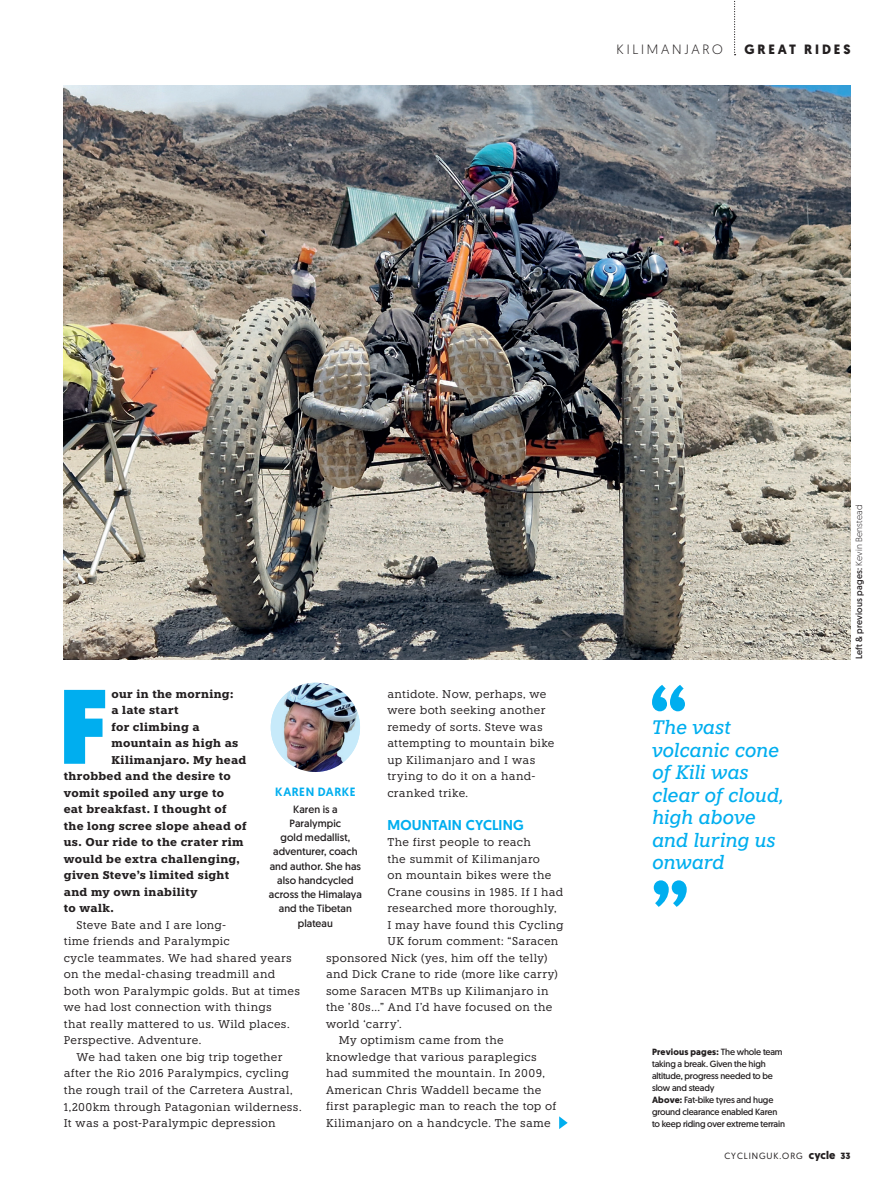
<style>
.page{position:relative;width:893px;height:1191px;background:#fff}
.page>*{position:absolute;margin:0;border:0;box-sizing:border-box;transform-origin:0 0}
.t1{font:900 105.6px "Geomanist";color:#00aeef}
.t2{font:italic 500 19.5px/22.5px "Knile";letter-spacing:-.02em;color:#00aeef}
.t3{font:500 14.25px "Geomanist";letter-spacing:.01em;color:#00aeef}
.t4{font:300 13.5px "Geomanist";letter-spacing:.205em;color:#231f20}
.t5{font:700 13.5px "Geomanist";letter-spacing:.215em;color:#231f20}
.t6{font:500 12px "Geomanist";letter-spacing:.04em;color:#00aeef}
.t7{font:11.25px/16.5px "Knile";letter-spacing:.02em;color:#231f20}
.t8{font:700 11.25px "Knile";letter-spacing:.025em;color:#231f20}
.t9{font:10.5px/14.2px "Geomanist";letter-spacing:.01em;color:#231f20;text-align:center}
.t10{font:9px/12px "Geomanist";letter-spacing:-.015em;color:#231f20}
.t11{font:9px "Geomanist";letter-spacing:.02em;color:#231f20}
.t12{font:9px "Geomanist";letter-spacing:.1em;color:#231f20}
.s1{font-weight:300}
.s2{font-weight:700}
.s3{font-weight:700;font-size:11.25px}
</style>
<div class="page">
<svg style="left:734px;top:0;width:2px;height:55px"></svg>
<img style="left:271px;top:682px;width:89px;height:90px;border-radius:45px">
<img style="left:64px;top:85px;width:786px;height:574px">
<svg style="left:654px;top:880px;width:33px;height:27px"></svg>
<svg style="left:652px;top:685px;width:33px;height:26px"></svg>
<svg style="left:559px;top:1116px;width:9px;height:13px"></svg>
<p class="t4" style="left:617px;top:40px;width:108px">KILIMANJARO</p>
<p class="t5" style="left:744px;top:40px;width:108px">GREAT RIDES</p>
<h1 class="t1" style="left:58px;top:655px;width:52px">F</h1>
<p class="t8" style="left:111px;top:686px;width:124px">our in the morning:</p>
<p class="t7" style="left:387px;top:685px;width:169px">antidote. Now, perhaps, we were both seeking another remedy of sorts. Steve was attempting to mountain bike up Kilimanjaro and I was trying to do it on a hand&shy;cranked trike.</p>
<p class="t3" style="left:387px;top:815px;width:138px">MOUNTAIN CYCLING</p>
<p class="t7" style="left:387px;top:834px;width:145px">The first people to reach</p>
<p class="t7" style="left:387px;top:850px;width:154px">the summit of Kilimanjaro</p>
<p class="t7" style="left:387px;top:867px;width:166px">on mountain bikes were the</p>
<p class="t7" style="left:387px;top:883px;width:177px">Crane cousins in 1985. If I had</p>
<p class="t7" style="left:387px;top:900px;width:171px">researched more thoroughly,</p>
<p class="t7" style="left:387px;top:916px;width:178px">I may have found this Cycling</p>
<p class="t7" style="left:387px;top:933px;width:173px">UK forum comment: “Saracen</p>
<p class="t7" style="left:326px;top:949px;width:223px">sponsored Nick (yes, him off the telly)</p>
<p class="t7" style="left:326px;top:966px;width:234px">and Dick Crane to ride (more like carry)</p>
<p class="t7" style="left:326px;top:982px;width:224px">some Saracen MTBs up Kilimanjaro in</p>
<p class="t7" style="left:326px;top:999px;width:228px">the ’80s…” And I’d have focused on the</p>
<p class="t7" style="left:326px;top:1015px;width:77px">world ‘carry’.</p>
<p class="t7" style="left:339px;top:1032px;width:166px">My optimism came from the</p>
<p class="t7" style="left:326px;top:1048px;width:212px">knowledge that various paraplegics</p>
<p class="t7" style="left:326px;top:1065px;width:220px">had summited the mountain. In 2009,</p>
<p class="t7" style="left:326px;top:1081px;width:217px">American Chris Waddell became the</p>
<p class="t7" style="left:326px;top:1098px;width:232px">first paraplegic man to reach the top of</p>
<p class="t7" style="left:326px;top:1114px;width:226px">Kilimanjaro on a handcycle. The same</p>
<p class="t8" style="left:111px;top:703px;width:69px">a late start</p>
<p class="t8" style="left:111px;top:719px;width:90px">for climbing a</p>
<p class="t8" style="left:111px;top:736px;width:129px">mountain as high as</p>
<p class="t8" style="left:111px;top:752px;width:136px">Kilimanjaro. My head</p>
<p class="t8" style="left:64px;top:769px;width:168px">throbbed and the desire to</p>
<p class="t8" style="left:64px;top:785px;width:162px">vomit spoiled any urge to</p>
<p class="t8" style="left:64px;top:802px;width:164px">eat breakfast. I thought of</p>
<p class="t8" style="left:64px;top:818px;width:184px">the long scree slope ahead of</p>
<p class="t8" style="left:64px;top:835px;width:181px">us. Our ride to the crater rim</p>
<p class="t8" style="left:64px;top:851px;width:178px">would be extra challenging,</p>
<p class="t8" style="left:64px;top:868px;width:167px">given Steve’s limited sight</p>
<p class="t8" style="left:64px;top:884px;width:135px">and my own inability</p>
<p class="t8" style="left:64px;top:901px;width:52px">to walk.</p>
<p class="t7" style="left:77px;top:916px;width:151px">Steve Bate and I are long-</p>
<p class="t7" style="left:64px;top:933px;width:167px">time friends and Paralympic</p>
<p class="t7" style="left:64px;top:949px;width:230px">cycle teammates. We had shared years</p>
<p class="t7" style="left:64px;top:966px;width:213px">on the medal-chasing treadmill and</p>
<p class="t7" style="left:64px;top:982px;width:238px">both won Paralympic golds. But at times</p>
<p class="t7" style="left:64px;top:999px;width:210px">we had lost connection with things</p>
<p class="t7" style="left:64px;top:1015px;width:227px">that really mattered to us. Wild places.</p>
<p class="t7" style="left:64px;top:1032px;width:139px">Perspective. Adventure.</p>
<p class="t7" style="left:77px;top:1048px;width:207px">We had taken one big trip together</p>
<p class="t7" style="left:64px;top:1065px;width:227px">after the Rio 2016 Paralympics, cycling</p>
<p class="t7" style="left:64px;top:1081px;width:230px">the rough trail of the Carretera Austral,</p>
<p class="t7" style="left:64px;top:1098px;width:239px">1,200km through Patagonian wilderness.</p>
<p class="t7" style="left:64px;top:1114px;width:213px">It was a post-Paralympic depression</p>
<p class="t6" style="left:275px;top:784px;width:82px">KAREN DARKE</p>
<p class="t9" style="left:269px;top:801px;width:94px">Karen is a<br>Paralympic<br>gold medallist, adventurer, coach and author. She has also handcycled across the Himalaya and the Tibetan plateau</p>
<h2 class="t2" style="left:652px;top:716px;width:133px">The vast volcanic cone of Kili was clear of cloud, high above and luring us onward</h2>
<p class="t11" style="left:853px;top:659px;width:156px;rotate:-90deg">Left &amp; previous pages: <span class="s1">Kevin Benstead</span></p>
<p class="t10" style="left:652px;top:1045px;width:135px"><span class="s2">Previous pages:</span> The whole team taking a break. Given the high altitude, progress needed to be slow and steady<br><span class="s2">Above:</span> Fat-bike tyres and huge ground clearance enabled Karen to keep riding over extreme terrain</p>
<p class="t12" style="left:724px;top:1150px;width:127px">CYCLINGUK.ORG <span class="s3">cycle</span> <span class="s2">33</span></p>
</div>
